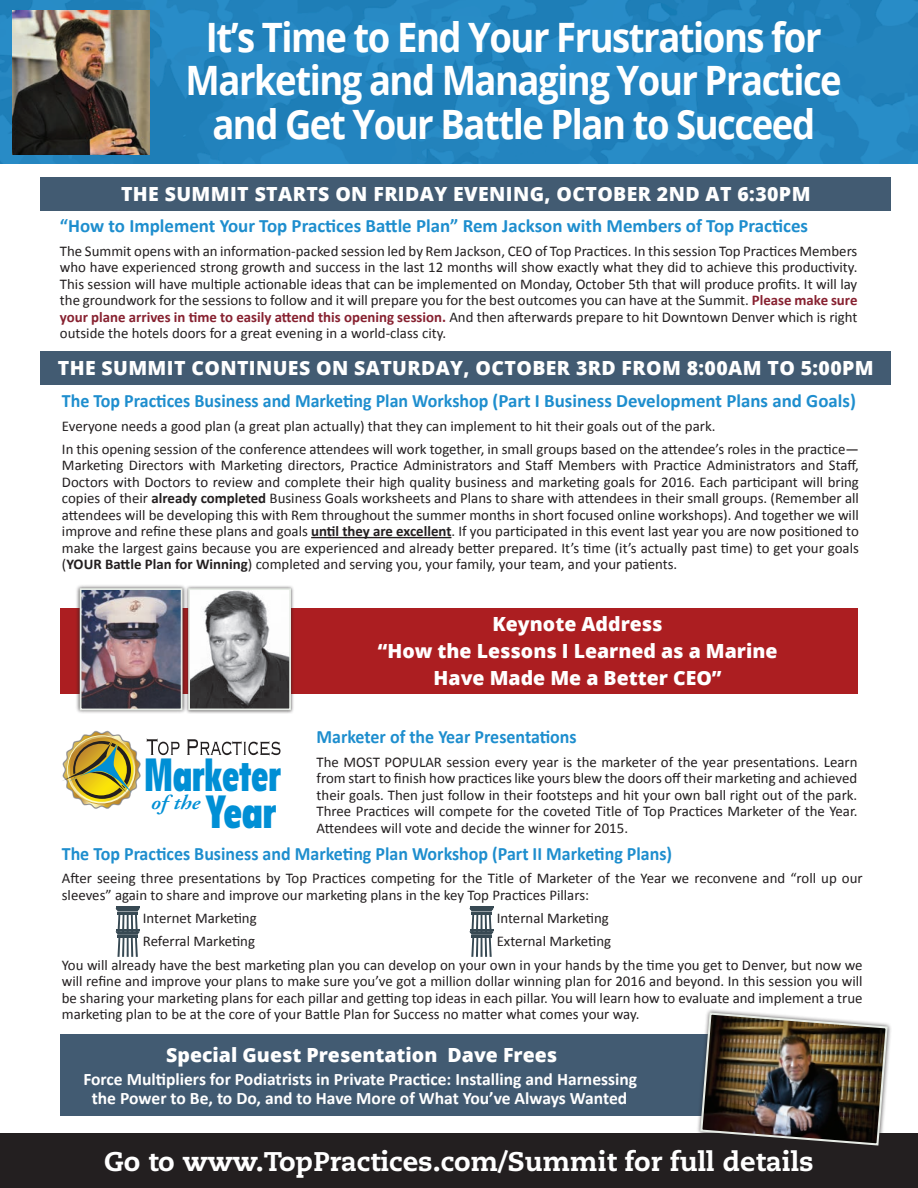
<style>
.page{position:relative;width:918px;height:1188px;background:#fff}
.page>*{position:absolute;margin:0;border:0;box-sizing:border-box;transform-origin:0 0}
.t1{font:900 condensed 45.75px "Flyer LT Std";color:#008fd5;scale:.81 1}
.t2{font:900 condensed 45.75px "Flyer LT Std";color:#008fd5;scale:.88 1}
.t3{font:700 40.5px/43.5px "Open Sans";letter-spacing:-.04em;color:#fff;text-align:center;scale:.9 1}
.t4{font:800 27px "Caecilia LT Std";color:#fff}
.t5{font:italic 600 20.25px "Adobe Garamond Pro";color:#008fd5;scale:1.13 1}
.t6{font:800 19.5px "Open Sans";letter-spacing:.02em;color:#fff}
.t7{font:800 19.5px/27px "Open Sans";color:#fff;text-align:center}
.t8{font:700 18.9px "Calibri";color:#1e8ece;scale:.95 1}
.t9{font:700 18.9px "Calibri";color:#1e8ece}
.t10{font:700 17.55px/19.5px "Calibri";color:#fff;text-align:center}
.t11{font:14.85px/16.5px "Calibri";color:#231f20;text-align:justify}
.s1{font-weight:700;color:#872130}
.s2{font-weight:700}
</style>
<div class="page">
<div style="left:60px;top:1035px;width:798px;height:81px;background:#425b72"></div>
<img style="left:0;top:0;width:918px;height:164px">
<div style="left:0;top:1133px;width:918px;height:55px;background:#231f20"></div>
<img style="left:12px;top:10px;width:138px;height:145px">
<div style="left:40px;top:177px;width:851px;height:34px;background:#425b72"></div>
<hr style="left:311px;top:537px;width:140px;height:1px;background:#231f20">
<div style="left:41px;top:351px;width:850px;height:34px;background:#425b72"></div>
<svg style="left:116px;top:906px;width:24px;height:51px"></svg>
<hr style="left:116px;top:929px;width:24px;height:2px;background:#374953">
<svg style="left:470px;top:906px;width:23px;height:51px"></svg>
<hr style="left:470px;top:929px;width:23px;height:2px;background:#374953">
<svg style="left:147px;top:739px;width:33px;height:16px"></svg>
<svg style="left:187px;top:739px;width:93px;height:17px"></svg>
<img style="left:62px;top:730px;width:79px;height:79px">
<div style="left:60px;top:608px;width:798px;height:86px;background:#ac1e21"></div>
<div style="left:185px;top:585px;width:109px;height:129px;background:#231f20;opacity:.77"></div>
<img style="left:191px;top:591px;width:97px;height:116px">
<div style="left:188px;top:588px;width:103px;height:122px;border:2px solid #e7ece6"></div>
<div style="left:76px;top:584px;width:110px;height:130px;background:#231f20;opacity:.77"></div>
<img style="left:83px;top:591px;width:97px;height:116px">
<div style="left:80px;top:588px;width:103px;height:122px;border:2px solid #e7ece6"></div>
<div style="left:696px;top:1008px;width:196px;height:142px;background:#231f20;opacity:.77"></div>
<img style="left:699px;top:1011px;width:190px;height:136px">
<h2 class="t3" style="left:186px;top:14px;width:731px">It’s Time to End Your Frustrations for<br>Marketing and Managing Your Practice and Get Your Battle Plan to Succeed</h2>
<h3 class="t6" style="left:121px;top:180px;width:691px">THE SUMMIT STARTS ON FRIDAY EVENING, OCTOBER 2ND AT 6:30PM</h3>
<p class="t9" style="left:60px;top:214px;width:750px">“How to Implement Your Top Practices Battle Plan” Rem Jackson with Members of Top Practices</p>
<p class="t11" style="left:60px;top:242px;width:799px">The Summit opens with an information-packed session led by Rem Jackson, CEO of Top Practices. In this session Top Practices Members who have experienced strong growth and success in the last 12 months will show exactly what they did to achieve this productivity.<br>This session will have multiple actionable ideas that can be implemented on Monday, October 5th that will produce profits. It will lay the groundwork for the sessions to follow and it will prepare you for the best outcomes you can have at the Summit. <span class="s1">Please make sure your plane arrives in time to easily attend this opening session.</span> And then afterwards prepare to hit Downtown Denver which is right outside the hotels doors for a great evening in a world-class city.</p>
<h3 class="t6" style="left:58px;top:354px;width:817px">THE SUMMIT CONTINUES ON SATURDAY, OCTOBER 3RD FROM 8:00AM TO 5:00PM</h3>
<p class="t8" style="left:62px;top:389px;width:837px">The Top Practices Business and Marketing Plan Workshop (Part I Business Development Plans and Goals)</p>
<p class="t11" style="left:62px;top:414px;width:798px;line-height:23.2px">Everyone needs a good plan (a great plan actually) that they can implement to hit their goals out of the park.<br>In this opening session of the conference attendees will work together, in small groups based on the attendee’s roles in the practice—</p>
<p class="t11" style="left:62px;top:457px;width:798px">Marketing Directors with Marketing directors, Practice Administrators and Staff Members with Practice Administrators and Staff, Doctors with Doctors to review and complete their high quality business and marketing goals for 2016. Each participant will bring copies of their <span class="s2">already completed</span> Business Goals worksheets and Plans to share with attendees in their small groups. (Remember all attendees will be developing this with Rem throughout the summer months in short focused online workshops). And together we will improve and refine these plans and goals <span class="s2">until they are excellent</span>. If you participated in this event last year you are now positioned to make the largest gains because you are experienced and already better prepared. It’s time (it’s actually past time) to get your goals (<span class="s2">YOUR Battle Plan for Winning</span>) completed and serving you, your family, your team, and your patients.</p>
<h1 class="t1" style="left:145px;top:748px;width:170px">Marketer</h1>
<h3 class="t5" style="left:151px;top:791px;width:45px">of the</h3>
<h1 class="t2" style="left:205px;top:785px;width:82px">Year</h1>
<h3 class="t7" style="left:378px;top:610px;width:401px">Keynote Address<br>“How the Lessons I Learned as a Marine<br>Have Made Me a Better CEO”</h3>
<p class="t8" style="left:317px;top:725px;width:275px">Marketer of the Year Presentations</p>
<p class="t11" style="left:317px;top:753px;width:542px">The MOST POPULAR session every year is the marketer of the year presentations. Learn from start to finish how practices like yours blew the doors off their marketing and achieved their goals. Then just follow in their footsteps and hit your own ball right out of the park.<br>Three Practices will compete for the coveted Title of Top Practices Marketer of the Year.<br>Attendees will vote and decide the winner for 2015.</p>
<p class="t8" style="left:62px;top:842px;width:644px">The Top Practices Business and Marketing Plan Workshop (Part II Marketing Plans)</p>
<p class="t11" style="left:62px;top:870px;width:802px">After seeing three presentations by Top Practices competing for the Title of Marketer of the Year we reconvene and “roll up our sleeves” again to share and improve our marketing plans in the key Top Practices Pillars:</p>
<p class="t11" style="left:143px;top:907px;width:115px;line-height:23.2px">Internet Marketing<br>Referral Marketing</p>
<p class="t11" style="left:497px;top:910px;width:114px">Internal Marketing</p>
<p class="t11" style="left:497px;top:933px;width:116px">External Marketing</p>
<p class="t11" style="left:62px;top:957px;width:802px">You will already have the best marketing plan you can develop on your own in your hands by the time you get to Denver, but now we</p>
<p class="t11" style="left:62px;top:973px;width:802px">will refine and improve your plans to make sure you’ve got a million dollar winning plan for 2016 and beyond. In this session you will be sharing your marketing plans for each pillar and getting top ideas in each pillar. You will learn how to evaluate and implement a true marketing plan to be at the core of your Battle Plan for Success no matter what comes your way.</p>
<h3 class="t7" style="left:166px;top:1040px;width:392px">Special Guest Presentation Dave Frees</h3>
<p class="t10" style="left:83px;top:1069px;width:555px">Force Multipliers for Podiatrists in Private Practice: Installing and Harnessing the Power to Be, to Do, and to Have More of What You’ve Always Wanted</p>
<h3 class="t4" style="left:104px;top:1145px;width:711px">Go to www.TopPractices.com/Summit for full details</h3>
</div>
